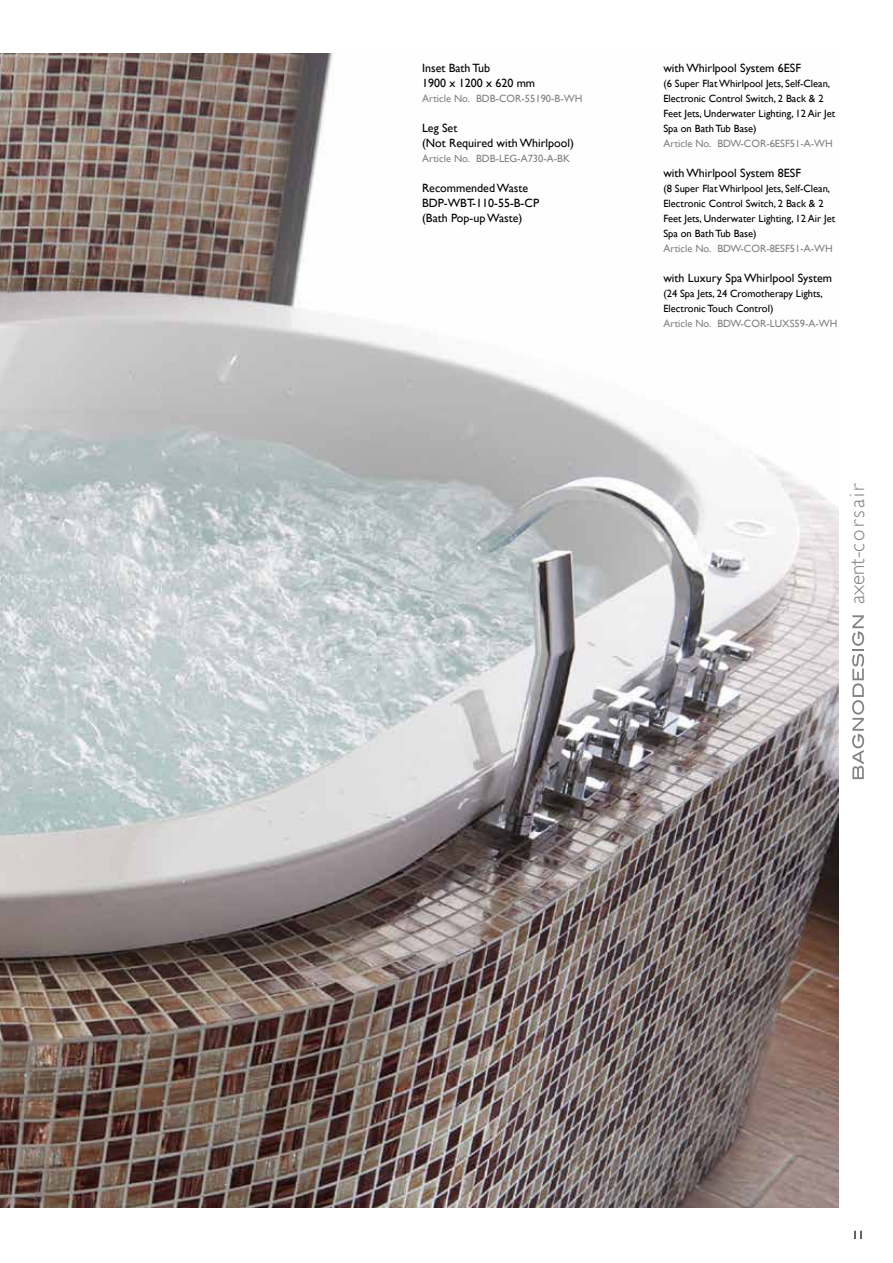
<style>
.page{position:relative;width:893px;height:1263px;background:#fff}
.page>*{position:absolute;margin:0;border:0;box-sizing:border-box;transform-origin:0 0}
.t1{font:300 21px "Gill Sans";letter-spacing:.1em;color:#808285}
.t2{font:12px/15px "Gill Sans";color:#000}
.t3{font:10.5px/15px "Gill Sans";color:#000}
.t4{font:10.5px "Gill Sans";color:#808285}
</style>
<div class="page">
<svg style="left:852px;top:615px;width:12px;height:164px"></svg>
<img style="left:0;top:53px;width:839px;height:1155px">
<p class="t2" style="left:422px;top:60px;width:115px">Inset Bath Tub<br>1900 x 1200 x 620 mm</p>
<p class="t4" style="left:422px;top:92px;width:162px">Article No. BDB-COR-55190-B-WH</p>
<p class="t2" style="left:422px;top:120px;width:153px">Leg Set<br>(Not Required with Whirlpool)</p>
<p class="t4" style="left:422px;top:152px;width:149px">Article No. BDB-LEG-A730-A-BK</p>
<p class="t2" style="left:422px;top:180px;width:119px">Recommended Waste<br>BDP-WBT-110-55-B-CP (Bath Pop-up Waste)</p>
<p class="t2" style="left:663px;top:60px;width:139px">with Whirlpool System 6ES F</p>
<p class="t3" style="left:663px;top:76px;width:173px">(6 Super Flat Whirlpool Jets, Self-Clean, Electronic Control Switch, 2 Back &amp; 2<br>Feet Jets, Underwater Lighting, 12 Air Jet Spa on Bath Tub Base)</p>
<p class="t4" style="left:663px;top:137px;width:171px">Article No. BDW-COR-6ESF51-A-WH</p>
<p class="t2" style="left:663px;top:165px;width:139px">with Whirlpool System 8ES F</p>
<p class="t3" style="left:663px;top:181px;width:173px">(8 Super Flat Whirlpool Jets, Self-Clean, Electronic Control Switch, 2 Back &amp; 2<br>Feet Jets, Underwater Lighting, 12 Air Jet Spa on Bath Tub Base)</p>
<p class="t4" style="left:663px;top:242px;width:171px">Article No. BDW-COR-8ES F51-A-WH</p>
<p class="t2" style="left:663px;top:270px;width:170px">with Luxury Spa Whirlpool System</p>
<p class="t3" style="left:663px;top:286px;width:161px">(24 Spa Jets, 24 Cromotherapy Lights,<br>Electronic Touch Control)</p>
<p class="t4" style="left:663px;top:317px;width:176px">Article No. BDW-COR-LUXS59-A-WH</p>
<h1 class="t1" style="left:845px;top:604px;width:122px;rotate:-90deg">axent-corsair</h1>
<p class="t2" style="left:852px;top:1227px;width:13px">11</p>
</div>
